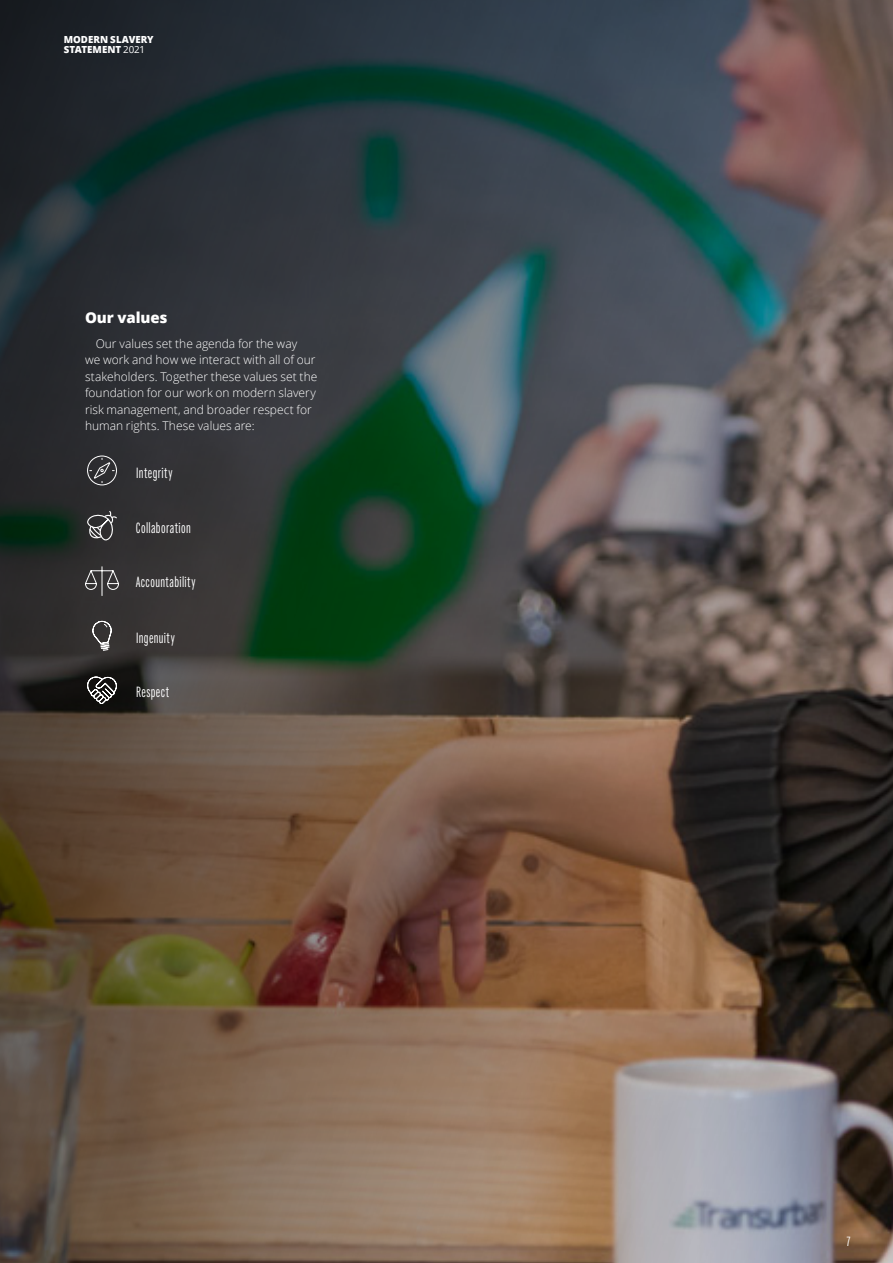
<style>
.page{position:relative;width:893px;height:1263px;background:#fff}
.page>*{position:absolute;margin:0;border:0;box-sizing:border-box;transform-origin:0 0}
.t1{font:15px "Fairweather";letter-spacing:.025em;color:#fff}
.t2{font:800 15px "Open Sans";letter-spacing:-.005em;color:#fff}
.t3{font:13.5px "Fairweather";color:#fff}
.t4{font:300 12px/16.5px "Open Sans";color:#fff}
.t5{font:800 9.75px/9.8px "Open Sans";color:#fff}
.s1{font-weight:400}
</style>
<div class="page">
<img style="left:0;top:0;width:893px;height:1263px">
<div style="left:87px;top:456px;width:30px;height:29px;border:1px solid #fff;border-radius:50%"></div>
<svg style="left:90px;top:458px;width:24px;height:25px"></svg>
<svg style="left:87px;top:510px;width:31px;height:31px"></svg>
<svg style="left:86px;top:676px;width:31px;height:29px"></svg>
<svg style="left:92px;top:620px;width:20px;height:31px"></svg>
<svg style="left:84px;top:566px;width:36px;height:30px"></svg>
<p class="t5" style="left:64px;top:34px;width:92px">MODERN SLAVERY<br>STATEMENT <span class="s1">2021</span></p>
<p class="t2" style="left:85px;top:306px;width:84px">Our values</p>
<p class="t4" style="left:85px;top:335px;width:234px;text-indent:11px">Our values set the agenda for the way<br>we work and how we interact with all of our stakeholders. Together these values set the foundation for our work on modern slavery risk management, and broader respect for human rights. These values are:</p>
<p class="t1" style="left:136px;top:464px;width:38px">Integrity</p>
<p class="t1" style="left:136px;top:519px;width:56px">Collaboration</p>
<p class="t1" style="left:136px;top:574px;width:61px">Accountability</p>
<p class="t1" style="left:136px;top:629px;width:40px">Ingenuity</p>
<p class="t1" style="left:136px;top:684px;width:35px">Respect</p>
<p class="t3" style="left:847px;top:1234px;width:5px">7</p>
</div>
